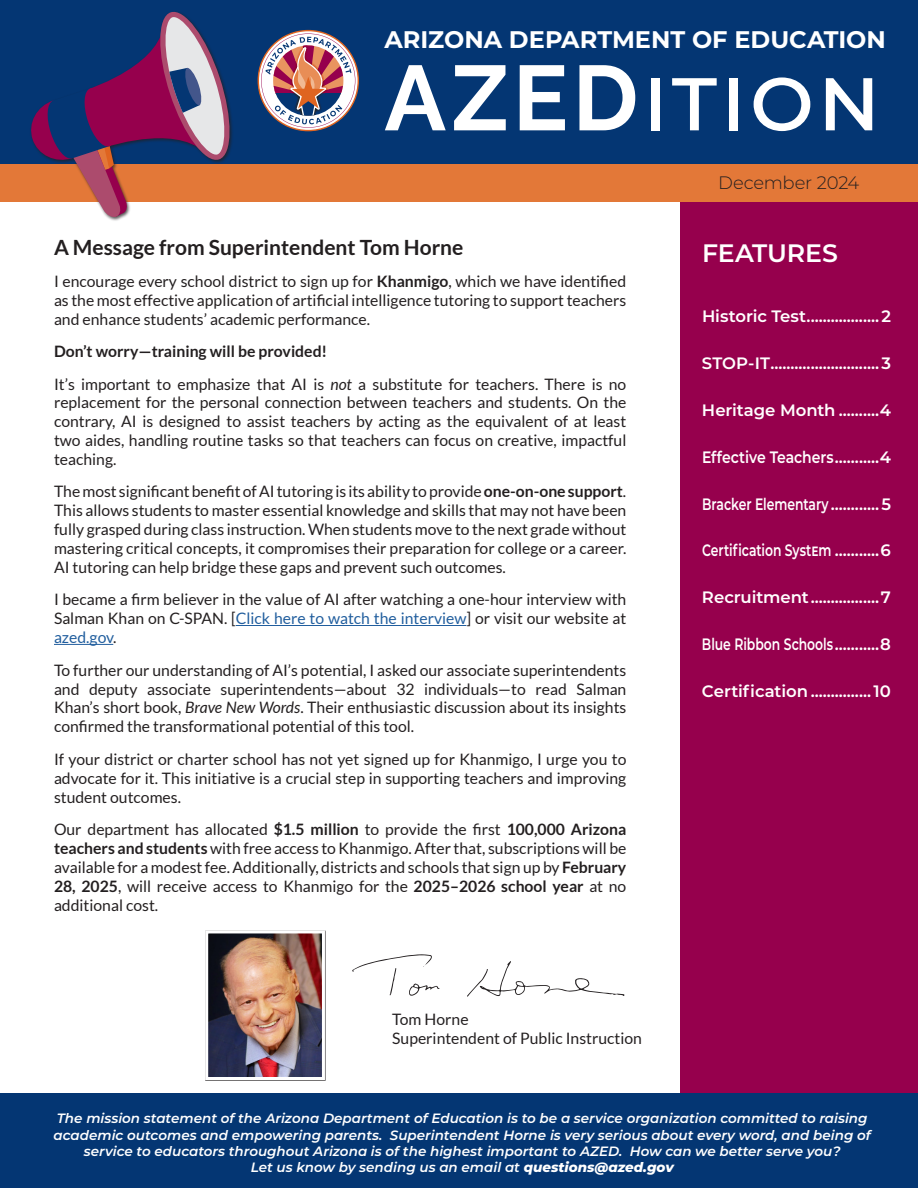
<style>
.page{position:relative;width:918px;height:1188px;background:#fff}
.page>*{position:absolute;margin:0;border:0;box-sizing:border-box;transform-origin:0 0}
.t1{font:500 91.8px "Montserrat";letter-spacing:.03em;color:#fff}
.t2{font:600 25.2px "Montserrat";letter-spacing:-.005em;color:#fff}
.t3{font:700 24px "Montserrat";color:#fff}
.t4{font:700 21px "Lato";color:#231f20}
.t5{font:300 18px "Montserrat";letter-spacing:-.015em;color:#231f20}
.t6{font:600 16.5px "Montserrat";letter-spacing:-.005em;color:#fff}
.t7{font:600 16.5px "Montserrat";letter-spacing:-.005em;color:#fff;scale:.75 1}
.t8{font:600 16.5px "Montserrat";letter-spacing:-.005em;color:#fff;scale:.85 1}
.t9{font:15.75px/18.9px "Lato";color:#231f20;text-align:justify}
.t10{font:italic 600 13.5px/16.2px "Montserrat";color:#fff;text-align:center}
.s1{font-family:"Raleway";font-weight:700}
.s2{font-weight:700}
.s3{font-style:italic}
.s4{color:#215e9e}
.s5{font-weight:800}
</style>
<div class="page">
<div style="left:680px;top:197px;width:238px;height:907px;background:#96004d"></div>
<div style="left:0;top:0;width:918px;height:168px;background:#043673"></div>
<svg style="left:258px;top:30px;width:101px;height:101px"></svg>
<div style="left:0;top:164px;width:918px;height:38px;background:#e37838"></div>
<svg style="left:31px;top:11px;width:202px;height:207px"></svg>
<hr style="left:236px;top:625px;width:230px;height:1px;background:#215e9e">
<hr style="left:54px;top:644px;width:59px;height:1px;background:#215e9e">
<div style="left:0;top:1094px;width:918px;height:94px;background:#043673"></div>
<svg style="left:467px;top:961px;width:158px;height:36px"></svg>
<svg style="left:352px;top:954px;width:88px;height:42px"></svg>
<img style="left:209px;top:934px;width:112px;height:142px">
<div style="left:205px;top:930px;width:120px;height:150px;border:3px solid #fff"></div>
<h3 class="t3" style="left:384px;top:22px;width:503px">ARIZONA DEPARTMENT OF EDUCATION</h3>
<h1 class="t1" style="left:384px;top:34px;width:498px"><span class="s1">AZED</span>ition</h1>
<h3 class="t4" style="left:54px;top:235px;width:411px">A Message from Superintendent Tom Horne</h3>
<p class="t9" style="left:54px;top:272px;width:574px">I encourage every school district to sign up for <span class="s2">Khanmigo</span>, which we have identified as the most effective application of artificial intelligence tutoring to support teachers and enhance students’ academic performance.</p>
<p class="t9" style="left:54px;top:335px;width:574px;line-height:32.4px"><span class="s2">Don’t worry—training will be provided!<br></span>It’s important to emphasize that AI is <span class="s3">not</span> a substitute for teachers. There is no</p>
<p class="t9" style="left:54px;top:393px;width:574px">replacement for the personal connection between teachers and students. On the contrary, AI is designed to assist teachers by acting as the equivalent of at least two aides, handling routine tasks so that teachers can focus on creative, impactful teaching.</p>
<p class="t9" style="left:54px;top:482px;width:574px">The most significant benefit of AI tutoring is its ability to provide <span class="s2">one-on-one support</span>.<br>This allows students to master essential knowledge and skills that may not have been fully grasped during class instruction. When students move to the next grade without mastering critical concepts, it compromises their preparation for college or a career.<br>AI tutoring can help bridge these gaps and prevent such outcomes.</p>
<p class="t9" style="left:54px;top:590px;width:574px">I became a firm believer in the value of AI after watching a one-hour interview with Salman Khan on C-SPAN. [<span class="s4">Click here to watch the interview</span>] or visit our website at <span class="s4">azed.gov</span>.</p>
<p class="t9" style="left:54px;top:660px;width:574px">To further our understanding of AI’s potential, I asked our associate superintendents and deputy associate superintendents—about 32 individuals—to read Salman Khan’s short book, <span class="s3">Brave New Words</span>. Their enthusiastic discussion about its insights confirmed the transformational potential of this tool.</p>
<p class="t9" style="left:54px;top:750px;width:574px">If your district or charter school has not yet signed up for Khanmigo, I urge you to advocate for it. This initiative is a crucial step in supporting teachers and improving student outcomes.</p>
<p class="t9" style="left:54px;top:820px;width:574px">Our department has allocated <span class="s2">$1.5 million</span> to provide the first <span class="s2">100,000 Arizona teachers and students</span> with free access to Khanmigo. After that, subscriptions will be available for a modest fee. Additionally, districts and schools that sign up by <span class="s2">February 28, 2025</span>, will receive access to Khanmigo for the <span class="s2">2025–2026 school year</span> at no additional cost.</p>
<p class="t9" style="left:392px;top:1010px;width:251px">Tom Horne<br>Superintendent of Public Instruction</p>
<p class="t5" style="left:718px;top:171px;width:143px">December 2024</p>
<h2 class="t2" style="left:702px;top:235px;width:137px">FEATURES</h2>
<p class="t6" style="left:702px;top:305px;width:190px">Historic Test..................2</p>
<p class="t6" style="left:702px;top:352px;width:191px">STOP-IT...........................3</p>
<p class="t6" style="left:702px;top:398px;width:135px">Heritage Month</p>
<p class="t6" style="left:880px;top:398px;width:13px">4</p>
<p class="t8" style="left:702px;top:445px;width:156px">Effective Teachers</p>
<p class="t6" style="left:880px;top:445px;width:13px">4</p>
<p class="t7" style="left:702px;top:492px;width:170px">Bracker Elementary</p>
<p class="t6" style="left:881px;top:492px;width:11px">5</p>
<p class="t7" style="left:702px;top:539px;width:174px">Certification SystEm</p>
<p class="t6" style="left:881px;top:539px;width:12px">6</p>
<p class="t6" style="left:702px;top:586px;width:108px">Recruitment</p>
<p class="t6" style="left:881px;top:586px;width:12px">7</p>
<p class="t7" style="left:702px;top:633px;width:176px">Blue Ribbon Schools</p>
<p class="t6" style="left:880px;top:633px;width:12px">8</p>
<p class="t6" style="left:702px;top:679px;width:108px">Certification</p>
<p class="t6" style="left:874px;top:679px;width:19px">10</p>
<p class="t10" style="left:54px;top:1110px;width:819px">The mission statement of the Arizona Department of Education is to be a service organization committed to raising academic outcomes and empowering parents. Superintendent Horne is very serious about every word, and being of service to educators throughout Arizona is of the highest important to AZED. How can we better serve you?<br>Let us know by sending us an email at <span class="s5">questions@azed.gov</span></p>
</div>
